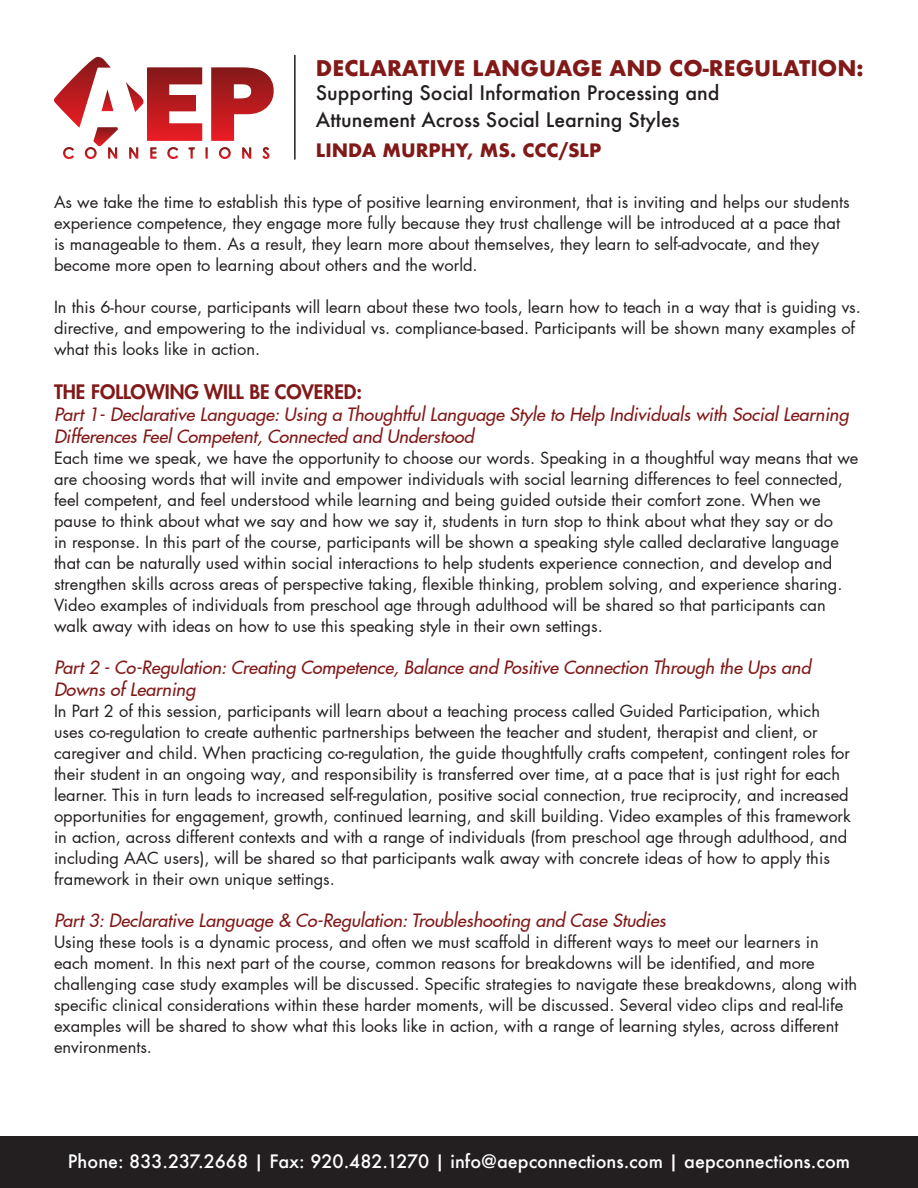
<style>
.page{position:relative;width:918px;height:1188px;background:#fff}
.page>*{position:absolute;margin:0;border:0;box-sizing:border-box;transform-origin:0 0}
.t1{font:700 21px "Futura";color:#821919}
.t2{font:500 19.5px/27px "Futura";color:#231f20}
.t3{font:800 19.5px "Futura LT Pro";color:#821919}
.t4{font:italic 500 18px/21.6px "Futura LT Pro";color:#821919}
.t5{font:500 18px "Futura";color:#fff}
.t6{font:700 18px "Futura";color:#821919}
.t7{font:16.5px/21px "Futura LT Pro";color:#231f20}
</style>
<div class="page">
<svg style="left:211px;top:67px;width:63px;height:74px"></svg>
<svg style="left:126px;top:67px;width:76px;height:74px"></svg>
<svg style="left:129px;top:147px;width:9px;height:12px"></svg>
<svg style="left:242px;top:147px;width:9px;height:12px"></svg>
<svg style="left:219px;top:147px;width:12px;height:12px"></svg>
<svg style="left:54px;top:57px;width:64px;height:102px"></svg>
<svg style="left:167px;top:147px;width:11px;height:12px"></svg>
<svg style="left:150px;top:147px;width:7px;height:12px"></svg>
<svg style="left:262px;top:147px;width:8px;height:12px"></svg>
<svg style="left:188px;top:147px;width:7px;height:12px"></svg>
<svg style="left:205px;top:147px;width:3px;height:12px"></svg>
<div style="left:0;top:1136px;width:918px;height:52px;background:#231f20"></div>
<hr style="left:294px;top:55px;width:2px;height:104px;background:#231f20">
<p class="t1" style="left:316px;top:53px;width:549px">DECLARATIVE LANGUAGE AND CO-REGULATION:</p>
<p class="t2" style="left:316px;top:79px;width:405px">Supporting Social Information Processing and<br>Attunement Across Social Learning Styles</p>
<p class="t6" style="left:316px;top:137px;width:287px">LINDA MURPHY, MS. CCC/SLP</p>
<p class="t7" style="left:54px;top:191px;width:797px">As we take the time to establish this type of positive learning environment, that is inviting and helps our students experience competence, they engage more fully because they trust challenge will be introduced at a pace that is manageable to them. As a result, they learn more about themselves, they learn to self-advocate, and they become more open to learning about others and the world.</p>
<p class="t7" style="left:54px;top:296px;width:808px">In this 6-hour course, participants will learn about these two tools, learn how to teach in a way that is guiding vs. directive, and empowering to the individual vs. compliance-based. Participants will be shown many examples of what this looks like in action.</p>
<p class="t3" style="left:54px;top:377px;width:310px">THE FOLLOWING WILL BE COVERED:</p>
<p class="t4" style="left:54px;top:403px;width:796px">Part 1- Declarative Language: Using a Thoughtful Language Style to Help Individuals with Social Learning<br>Differences Feel Competent, Connected and Understood</p>
<p class="t7" style="left:54px;top:447px;width:806px">Each time we speak, we have the opportunity to choose our words. Speaking in a thoughtful way means that we are choosing words that will invite and empower individuals with social learning differences to feel connected, feel competent, and feel understood while learning and being guided outside their comfort zone. When we pause to think about what we say and how we say it, students in turn stop to think about what they say or do<br>in response. In this part of the course, participants will be shown a speaking style called declarative language that can be naturally used within social interactions to help students experience connection, and develop and strengthen skills across areas of perspective taking, flexible thinking, problem solving, and experience sharing.<br>Video examples of individuals from preschool age through adulthood will be shared so that participants can walk away with ideas on how to use this speaking style in their own settings.</p>
<p class="t4" style="left:54px;top:656px;width:758px">Part 2 - Co-Regulation: Creating Competence, Balance and Positive Connection Through the Ups and<br>Downs of Learning</p>
<p class="t7" style="left:54px;top:700px;width:798px">In Part 2 of this session, participants will learn about a teaching process called Guided Participation, which uses co-regulation to create authentic partnerships between the teacher and student, therapist and client, or caregiver and child. When practicing co-regulation, the guide thoughtfully crafts competent, contingent roles for their student in an ongoing way, and responsibility is transferred over time, at a pace that is just right for each learner. This in turn leads to increased self-regulation, positive social connection, true reciprocity, and increased opportunities for engagement, growth, continued learning, and skill building. Video examples of this framework in action, across different contexts and with a range of individuals (from preschool age through adulthood, and including AAC users), will be shared so that participants walk away with concrete ideas of how to apply this framework in their own unique settings.</p>
<p class="t4" style="left:54px;top:909px;width:613px">Part 3: Declarative Language &amp; Co-Regulation: Troubleshooting and Case Studies</p>
<p class="t7" style="left:54px;top:932px;width:805px">Using these tools is a dynamic process, and often we must scaffold in different ways to meet our learners in each moment. In this next part of the course, common reasons for breakdowns will be identified, and more challenging case study examples will be discussed. Specific strategies to navigate these breakdowns, along with specific clinical considerations within these harder moments, will be discussed. Several video clips and real-life examples will be shared to show what this looks like in action, with a range of learning styles, across different environments.</p>
<p class="t5" style="left:68px;top:1149px;width:784px">Phone: 833.237.2668 | Fax: 920.482.1270 | info@aepconnections.com | aepconnections.com</p>
</div>
